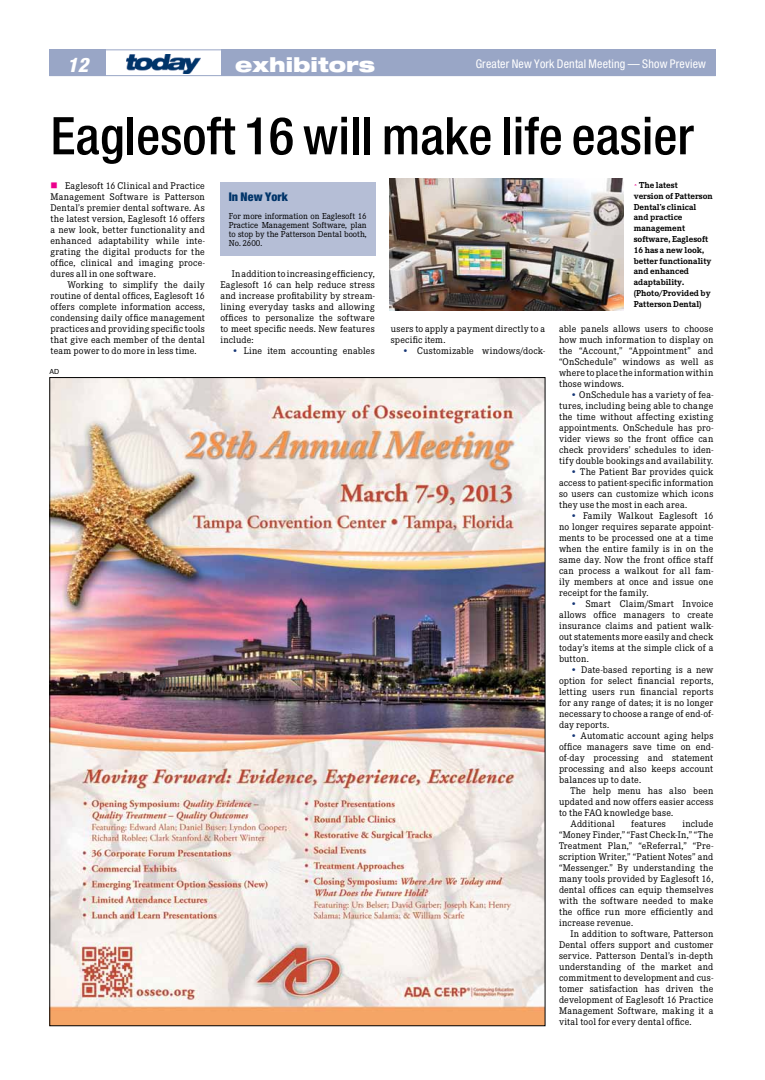
<style>
.page{position:relative;width:765px;height:1080px;background:#fff}
.page>*{position:absolute;margin:0;border:0;box-sizing:border-box;transform-origin:0 0}
.t1{font:500 condensed 52px "Helvetica Neue";color:#000}
.t2{font:900 expanded 20px "Helvetica Neue";color:#fff}
.t3{font:italic 800 condensed 20px "Helvetica Neue";color:#fff}
.t4{font:condensed 12px "Helvetica Neue";letter-spacing:.015em;color:#fff}
.t5{font:900 condensed 12px "Helvetica Neue";letter-spacing:.01em;color:#003469}
.t6{font:10px/11px "Corporate E";letter-spacing:.02em;color:#000;text-align:justify}
.t7{font:700 9px/10.8px "Corporate E";color:#000}
.t8{font:9px/9px "Corporate E";color:#000;text-align:justify}
.t9{font:7px "Helvetica";color:#000}
.s1{color:#ec008c}
.s2{color:#153676}
</style>
<div class="page">
<div style="left:49px;top:49px;width:666px;height:27px;border:1px solid #99a6c6"></div>
<div style="left:221px;top:50px;width:495px;height:26px;background:#99a6c6"></div>
<div style="left:50px;top:50px;width:56px;height:26px;background:#99a6c6"></div>
<img style="left:127px;top:54px;width:73px;height:20px">
<img style="left:52px;top:379px;width:491px;height:645px">
<img style="left:389px;top:179px;width:235px;height:132px">
<div style="left:220px;top:182px;width:156px;height:73px;background:#b5bed6"></div>
<h2 class="t3" style="left:67px;top:53px;width:23px">12</h2>
<h2 class="t2" style="left:235px;top:52px;width:141px">exhibitors</h2>
<p class="t4" style="left:476px;top:57px;width:232px">Greater New York Dental Meeting — Show Preview</p>
<h1 class="t1" style="left:50px;top:105px;width:645px">Eaglesoft 16 will make life easier</h1>
<p class="t6" style="left:50px;top:181px;width:156px"><span class="s1">■</span> Eaglesoft 16 Clinical and Practice Management Software is Patterson Dental’s premier dental software. As the latest version, Eaglesoft 16 offers a new look, better functionality and enhanced adaptability while inte&shy;grating the digital products for the office, clinical and imaging proce&shy;dures all in one software.</p>
<p class="t6" style="left:51px;top:280px;width:156px;text-indent:17px">Working to simplify the daily routine of dental offices, Eaglesoft 16 offers complete information access, condensing daily office management practices and providing specific tools that give each member of the dental team power to do more in less time.</p>
<p class="t6" style="left:220px;top:269px;width:156px;text-indent:11px">In addition to increasing efficiency, Eaglesoft 16 can help reduce stress and increase profitability by stream&shy;lining everyday tasks and allowing offices to personalize the software to meet specific needs. New features include:</p>
<p class="t5" style="left:229px;top:189px;width:61px">In New York</p>
<p class="t8" style="left:229px;top:211px;width:139px">For more information on Eaglesoft 16<br>Practice Management Software, plan to stop by the Patterson Dental booth, No. 2600.</p>
<p class="t6" style="left:232px;top:346px;width:145px"><span class="s2">•</span> Line item accounting enables</p>
<p class="t9" style="left:49px;top:366px;width:11px">AD</p>
<p class="t6" style="left:391px;top:324px;width:156px">users to apply a payment directly to a specific item.</p>
<p class="t6" style="left:402px;top:346px;width:145px"><span class="s2">•</span> Customizable windows/dock-</p>
<p class="t7" style="left:634px;top:180px;width:80px;text-indent:5px">The latest<br>version of Patterson<br>Dental’s clinical and practice management software, Eaglesoft<br>16 has a new look, better functionality and enhanced adaptability. (Photo/Provided by<br>Patterson Dental)</p>
<p class="t6" style="left:559px;top:324px;width:156px">able panels allows users to choose how much information to display on the “Account,” “Appointment” and “OnSchedule” windows as well as where to place the information within those windows.</p>
<p class="t6" style="left:559px;top:390px;width:156px;text-indent:11px"><span class="s2">•</span> OnSchedule has a variety of fea&shy;tures, including being able to change the time without affecting existing appointments. OnSchedule has pro&shy;vider views so the front office can check providers’ schedules to iden&shy;tify double bookings and availability.</p>
<p class="t6" style="left:559px;top:467px;width:156px;text-indent:11px"><span class="s2">•</span> The Patient Bar provides quick access to patient-specific information so users can customize which icons they use the most in each area.</p>
<p class="t6" style="left:559px;top:511px;width:156px;text-indent:11px"><span class="s2">•</span> Family Walkout Eaglesoft 16 no longer requires separate appoint&shy;ments to be processed one at a time when the entire family is in on the same day. Now the front office staff can process a walkout for all fam&shy;ily members at once and issue one receipt for the family.</p>
<p class="t6" style="left:559px;top:599px;width:156px;text-indent:11px"><span class="s2">•</span> Smart Claim/Smart Invoice allows office managers to create insurance claims and patient walk&shy;out statements more easily and check today’s items at the simple click of a button.</p>
<p class="t6" style="left:559px;top:665px;width:156px;text-indent:11px"><span class="s2">•</span> Date-based reporting is a new option for select financial reports, letting users run financial reports for any range of dates; it is no longer necessary to choose a range of end-of&shy;day reports.</p>
<p class="t6" style="left:559px;top:731px;width:156px;text-indent:11px"><span class="s2">•</span> Automatic account aging helps office managers save time on end&shy;of-day processing and statement processing and also keeps account balances up to date.</p>
<p class="t6" style="left:570px;top:786px;width:145px">The help menu has also been</p>
<p class="t6" style="left:559px;top:797px;width:156px">updated and now offers easier access</p>
<p class="t6" style="left:559px;top:808px;width:116px">to the FAQ knowledge base.</p>
<p class="t6" style="left:570px;top:819px;width:46px">Additional</p>
<p class="t6" style="left:631px;top:819px;width:36px">features</p>
<p class="t6" style="left:559px;top:819px;width:156px;text-indent:123px">include “Money Finder,” “Fast Check-In,” “The Treatment Plan,” “eReferral,” “Pre&shy;scription Writer,” “Patient Notes” and “Messenger.” By understanding the many tools provided by Eaglesoft 16, dental offices can equip themselves with the software needed to make the office run more efficiently and increase revenue.</p>
<p class="t6" style="left:559px;top:929px;width:156px;text-indent:11px">In addition to software, Patterson Dental offers support and customer service. Patterson Dental’s in-depth understanding of the market and commitment to development and cus&shy;tomer satisfaction has driven the development of Eaglesoft 16 Practice Management Software, making it a vital tool for every dental office.</p>
</div>
